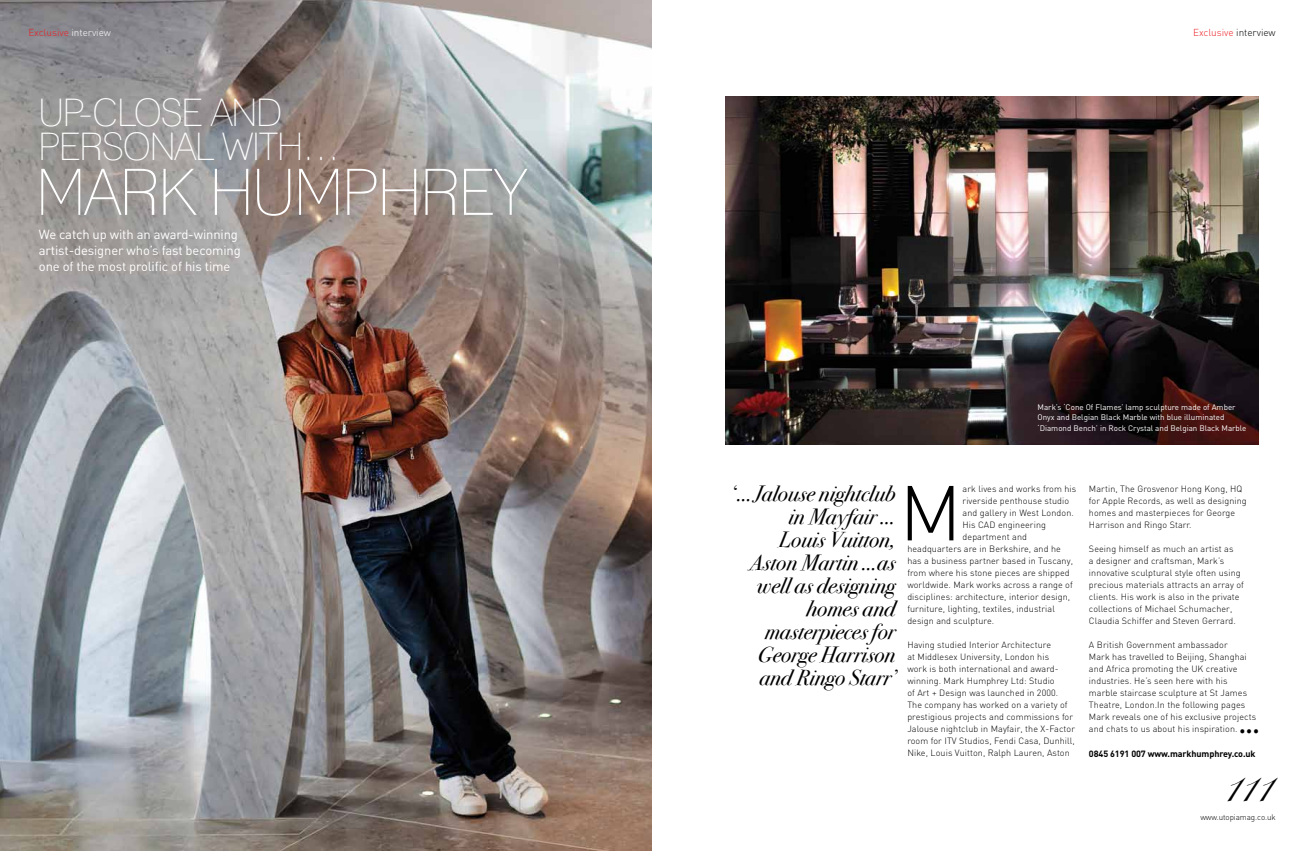
<style>
.page{position:relative;width:1304px;height:851px;background:#fff}
.page>*{position:absolute;margin:0;border:0;box-sizing:border-box;transform-origin:0 0}
.t1{font:300 76.4px "DIN";color:#000}
.t2{font:condensed 64px "Lane";color:#fff}
.t3{font:44px "Snell Roundhand Script";color:#000}
.t4{font:condensed 38px/34px "Lane";letter-spacing:-.03em;color:#fff}
.t5{font:33px "Myriad Pro";color:#000}
.t6{font:22px/23px "Bodoni Svty Two ITCTT Book Ita";color:#000;text-align:right}
.t7{font:13px/16px "DIN";letter-spacing:-.01em;color:#fff}
.t8{font:300 10px "DIN";color:#ed1d24}
.t9{font:300 9px/12px "DIN";letter-spacing:.01em;color:#000}
.t10{font:700 9px "DIN";letter-spacing:-.01em;color:#000}
.t11{font:8px/10.5px "DIN";color:#fff}
.t12{font:300 8px "DIN";letter-spacing:-.01em;color:#000}
.s1{color:#fff}
.s2{color:#000}
</style>
<div class="page">
<img style="left:0;top:0;width:652px;height:850px">
<img style="left:726px;top:96px;width:533px;height:348px">
<p class="t8" style="left:28px;top:26px;width:84px">Exclusive <span class="s1">interview</span></p>
<h3 class="t4" style="left:38px;top:95px;width:303px">UP-CLOSE AND<br>PERSONAL WITH…</h3>
<h2 class="t2" style="left:36px;top:153px;width:344px">MARK HUMPHRE</h2>
<h2 class="t2" style="left:494px;top:153px;width:35px">Y</h2>
<h3 class="t7" style="left:39px;top:226px;width:203px">We catch up with an award-winning artist-designer who’s fast becoming one of the most prolific of his time</h3>
<p class="t8" style="left:1193px;top:26px;width:84px">Exclusive <span class="s2">interview</span></p>
<p class="t11" style="left:1038px;top:401px;width:210px">Mark’s ‘Cone Of Flames’ lamp sculpture made of Amber<br>Onyx and Belgian Black Marble with blue illuminated ‘Diamond Bench’ in Rock Crystal and Belgian Black Marble</p>
<h3 class="t6" style="left:730px;top:480px;width:166px">‘ …Jalouse nightclub in Mayfair …<br>Louis Vuitton,<br>Aston Martin …as well as designing homes and masterpieces for<br>George Harrison and Ringo Starr’</h3>
<h1 class="t1" style="left:899px;top:466px;width:64px">M</h1>
<p class="t9" style="left:963px;top:483px;width:115px">ark lives and works from his</p>
<p class="t9" style="left:963px;top:495px;width:108px">riverside penthouse studio</p>
<p class="t9" style="left:963px;top:507px;width:113px">and gallery in West London.</p>
<p class="t9" style="left:963px;top:519px;width:85px">His CAD engineering</p>
<p class="t9" style="left:963px;top:531px;width:66px">department and</p>
<p class="t9" style="left:907px;top:543px;width:155px">headquarters are in Berkshire, and he</p>
<p class="t9" style="left:907px;top:555px;width:167px">has a business partner based in Tuscany,</p>
<p class="t9" style="left:907px;top:567px;width:164px">from where his stone pieces are shipped</p>
<p class="t9" style="left:907px;top:579px;width:167px">worldwide. Mark works across a range of</p>
<p class="t9" style="left:907px;top:591px;width:164px">disciplines: architecture, interior design,</p>
<p class="t9" style="left:907px;top:603px;width:149px">furniture, lighting, textiles, industrial</p>
<p class="t9" style="left:907px;top:615px;width:88px">design and sculpture.</p>
<p class="t9" style="left:907px;top:639px;width:169px">Having studied Interior Architecture<br>at Middlesex University, London his<br>work is both international and award&shy;winning. Mark Humphrey Ltd: Studio<br>of Art + Design was launched in 2000.<br>The company has worked on a variety of prestigious projects and commissions for Jalouse nightclub in Mayfair, the X-Factor room for ITV Studios, Fendi Casa, Dunhill, Nike, Louis Vuitton, Ralph Lauren, Aston</p>
<p class="t9" style="left:1089px;top:483px;width:159px">Martin, The Grosvenor Hong Kong, HQ for Apple Records, as well as designing homes and masterpieces for George Harrison and Ringo Starr.</p>
<p class="t9" style="left:1089px;top:543px;width:156px">Seeing himself as much an artist as<br>a designer and craftsman, Mark’s innovative sculptural style often using precious materials attracts an array of clients. His work is also in the private collections of Michael Schumacher, Claudia Schiffer and Steven Gerrard.</p>
<p class="t9" style="left:1089px;top:639px;width:169px">A British Government ambassador<br>Mark has travelled to Beijing, Shanghai and Africa promoting the UK creative industries. He’s seen here with his marble staircase sculpture at St James Theatre, London.In the following pages Mark reveals one of his exclusive projects and chats to us about his inspiration.</p>
<p class="t10" style="left:1089px;top:747px;width:168px">0845 6191 007 www.markhumphrey.co.uk</p>
<h3 class="t5" style="left:1239px;top:701px;width:22px">...</h3>
<h3 class="t3" style="left:1223px;top:761px;width:50px">111</h3>
<p class="t12" style="left:1200px;top:812px;width:77px">www.utopiamag.co.uk</p>
</div>
